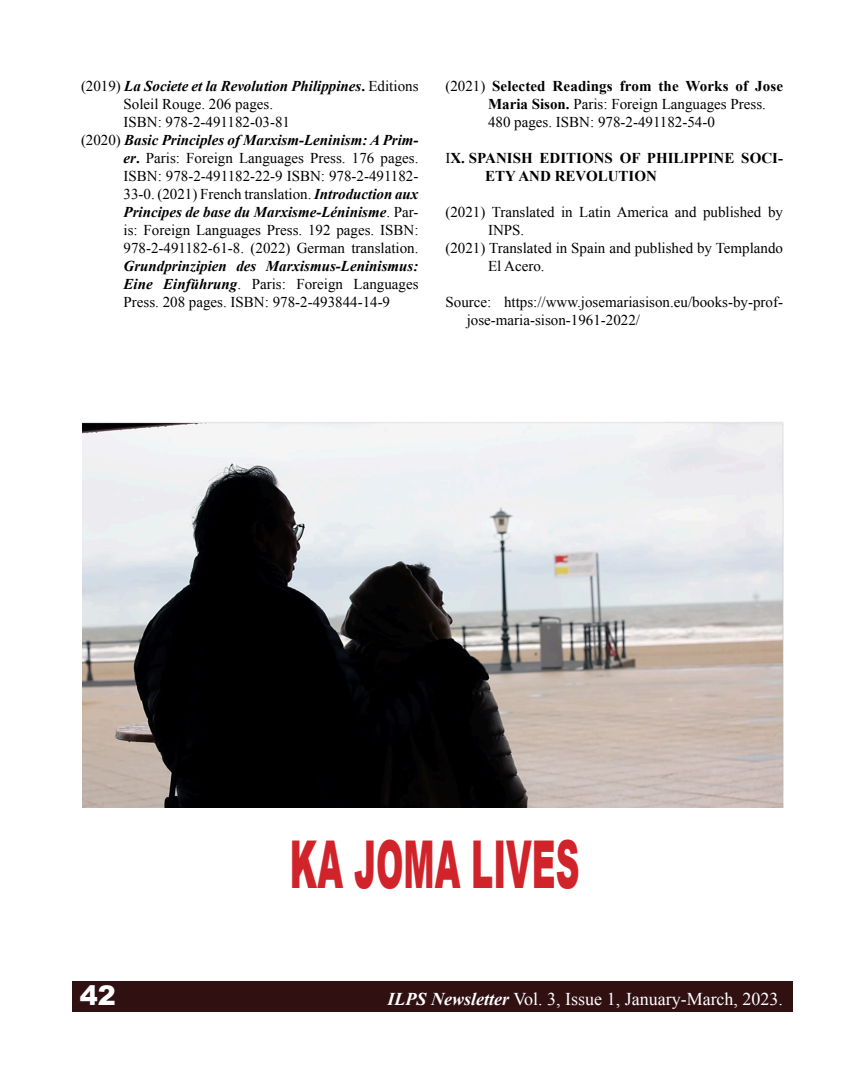
<style>
.page{position:relative;width:864px;height:1080px;background:#fff}
.page>*{position:absolute;margin:0;border:0;box-sizing:border-box;transform-origin:0 0}
.t1{font:900 66px "Arial";color:#d1232a;scale:.5 1}
.t2{font:900 27px "Arial";color:#fff}
.t3{font:18px "Times New Roman";color:#fff}
.t4{font:15px/18px "Times New Roman";color:#000}
.t5{font:700 15px/18px "Times New Roman";color:#000}
.s1{font-weight:700;font-style:italic}
.s2{font-weight:700}
.s3{font-weight:400}
</style>
<div class="page">
<div style="left:72px;top:982px;width:721px;height:30px;background:#311012"></div>
<img style="left:82px;top:422px;width:701px;height:386px">
<p class="t4" style="left:124px;top:77px;width:296px;text-indent:-43px">(2019) <span class="s1">La Societe et la Revolution Philippines</span><span class="s2">.</span> Editions<br>Soleil Rouge. 206 pages.</p>
<p class="t4" style="left:124px;top:113px;width:168px">ISBN: 978-2-491182-03-81</p>
<p class="t4" style="left:124px;top:131px;width:296px;text-align:justify;text-indent:-43px">(2020) <span class="s1">Basic Principles of Marxism-Leninism: A Prim&shy;er</span><span class="s2">.</span> Paris: Foreign Languages Press. 176 pages.<br>ISBN: 978-2-491182-22-9 ISBN: 978-2-491182- 33-0. (2021) French translation. <span class="s1">Introduction aux Principes de base du Marxisme-Léninisme</span>. Par&shy;is: Foreign Languages Press. 192 pages. ISBN:<br>978-2-491182-61-8. (2022) German translation.<br><span class="s1">Grundprinzipien des Marxismus-Leninismus:<br>Eine Einführung</span>. Paris: Foreign Languages Press. 208 pages. ISBN: 978-2-493844-14-9</p>
<p class="t5" style="left:488px;top:77px;width:296px;text-indent:-43px"><span class="s3">(2021)</span> Selected Readings from the Works of Jose<br>Maria Sison. <span class="s3">Paris: Foreign Languages Press.</span></p>
<p class="t4" style="left:488px;top:113px;width:228px">480 pages. ISBN: 978-2-491182-54-0</p>
<p class="t5" style="left:485px;top:149px;width:299px;text-indent:-40px"><span class="s3">I</span>X. SPANISH EDITIONS OF PHILIPPINE SOCI-<br>ETY AND REVOLUTION</p>
<p class="t4" style="left:488px;top:203px;width:296px;text-indent:-43px">(2021) Translated in Latin America and published by<br>INPS.</p>
<p class="t4" style="left:488px;top:239px;width:296px;text-indent:-43px">(2021) Translated in Spain and published by Templando<br>El Acero.</p>
<p class="t4" style="left:467px;top:293px;width:318px;text-indent:-21px">Source: https://www.josemariasison.eu/books-by-prof&shy;jose-maria-sison-1961-2022/</p>
<p class="t1" style="left:290px;top:817px;width:581px">KA JOMA LIVES</p>
<h2 class="t2" style="left:80px;top:976px;width:38px">42</h2>
<p class="t3" style="left:388px;top:987px;width:397px"><span class="s1">ILPS Newsletter</span> Vol. 3, Issue 1, January-March, 2023.</p>
</div>
